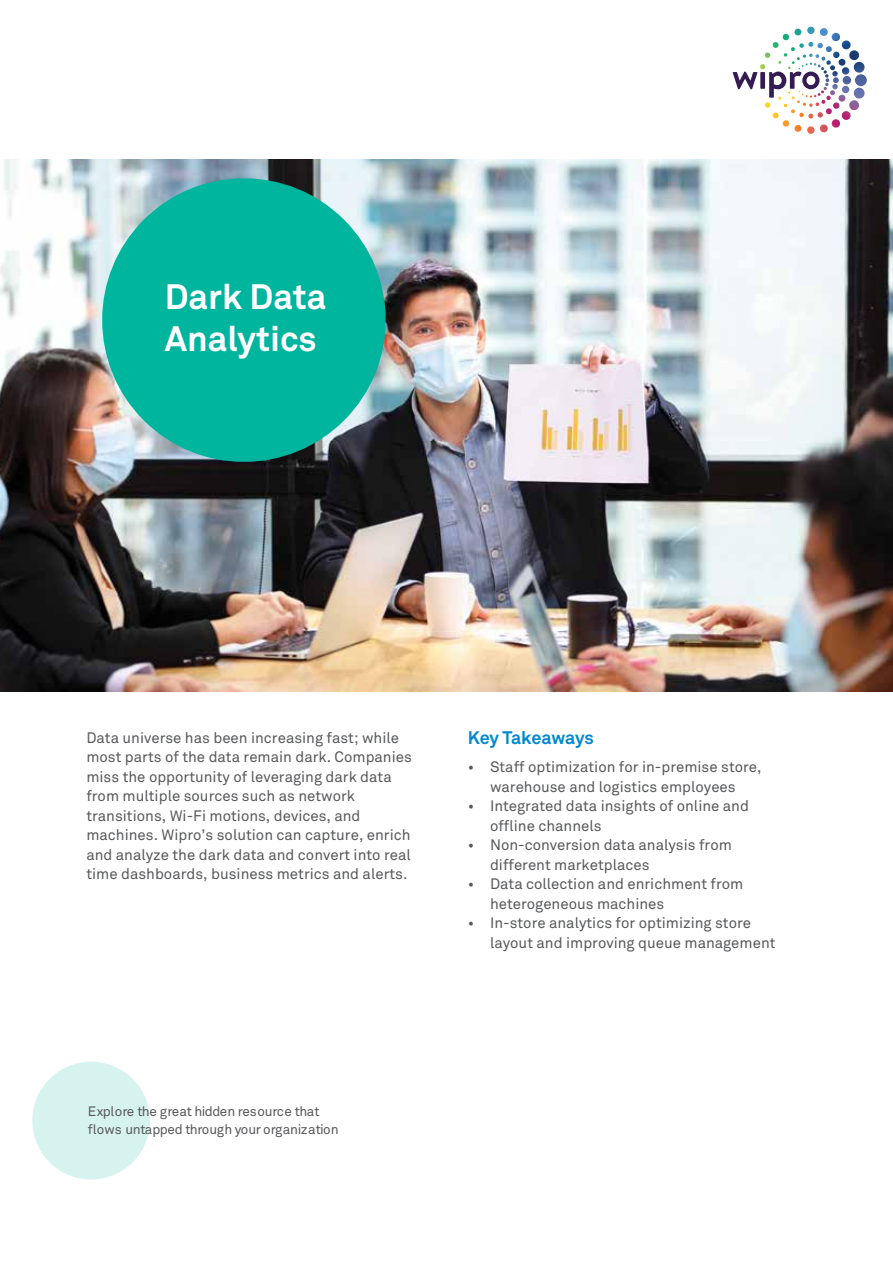
<style>
.page{position:relative;width:893px;height:1263px;background:#fff}
.page>*{position:absolute;margin:0;border:0;box-sizing:border-box;transform-origin:0 0}
.t1{font:700 34.95px/42px "Wipro Akkurat";color:#fff}
.t2{font:700 18px "Wipro Akkurat";letter-spacing:-.005em;color:#0089cf}
.t3{font:15px/19.5px "Wipro Akkurat";color:#58595b}
.t4{font:13.5px/18px "Wipro Akkurat";letter-spacing:-.025em;color:#58595b}
</style>
<div class="page">
<img style="left:0;top:159px;width:893px;height:532px">
<svg style="left:88px;top:164px;width:312px;height:312px;background:#35ad9e"></svg>
<div style="left:32px;top:1062px;width:118px;height:117px;background:#d7f3ef;border-radius:50%"></div>
<svg style="left:733px;top:72px;width:24px;height:17px"></svg>
<div style="left:760px;top:72px;width:5px;height:17px;background:#341c53"></div>
<svg style="left:769px;top:72px;width:50px;height:26px"></svg>
<img style="left:764px;top:27px;width:96px;height:34px">
<h1 class="t1" style="left:165px;top:275px;width:163px">Dark Data<br>Analytics</h1>
<p class="t3" style="left:86px;top:728px;width:327px">Data universe has been increasing fast; while most parts of the data remain dark. Companies miss the opportunity of leveraging dark data from multiple sources such as network transitions, Wi-Fi motions, devices, and machines. Wipro’s solution can capture, enrich and analyze the dark data and convert into real time dashboards, business metrics and alerts.</p>
<p class="t2" style="left:468px;top:726px;width:128px">Key Takeaways</p>
<p class="t3" style="left:468px;top:757px;width:295px;text-align:center">• Staff optimization for in-premise store, warehouse and logistics employees</p>
<p class="t3" style="left:490px;top:796px;width:260px;text-indent:-22px">• Integrated data insights of online and offline channels</p>
<p class="t3" style="left:490px;top:835px;width:243px;text-indent:-22px">• Non-conversion data analysis from different marketplaces</p>
<p class="t3" style="left:490px;top:874px;width:255px;text-indent:-22px">• Data collection and enrichment from heterogeneous machines</p>
<p class="t3" style="left:490px;top:913px;width:287px;text-indent:-22px">• In-store analytics for optimizing store layout and improving queue management</p>
<p class="t4" style="left:88px;top:1102px;width:252px">Explore the great hidden resource that flows untapped through your organization</p>
</div>
